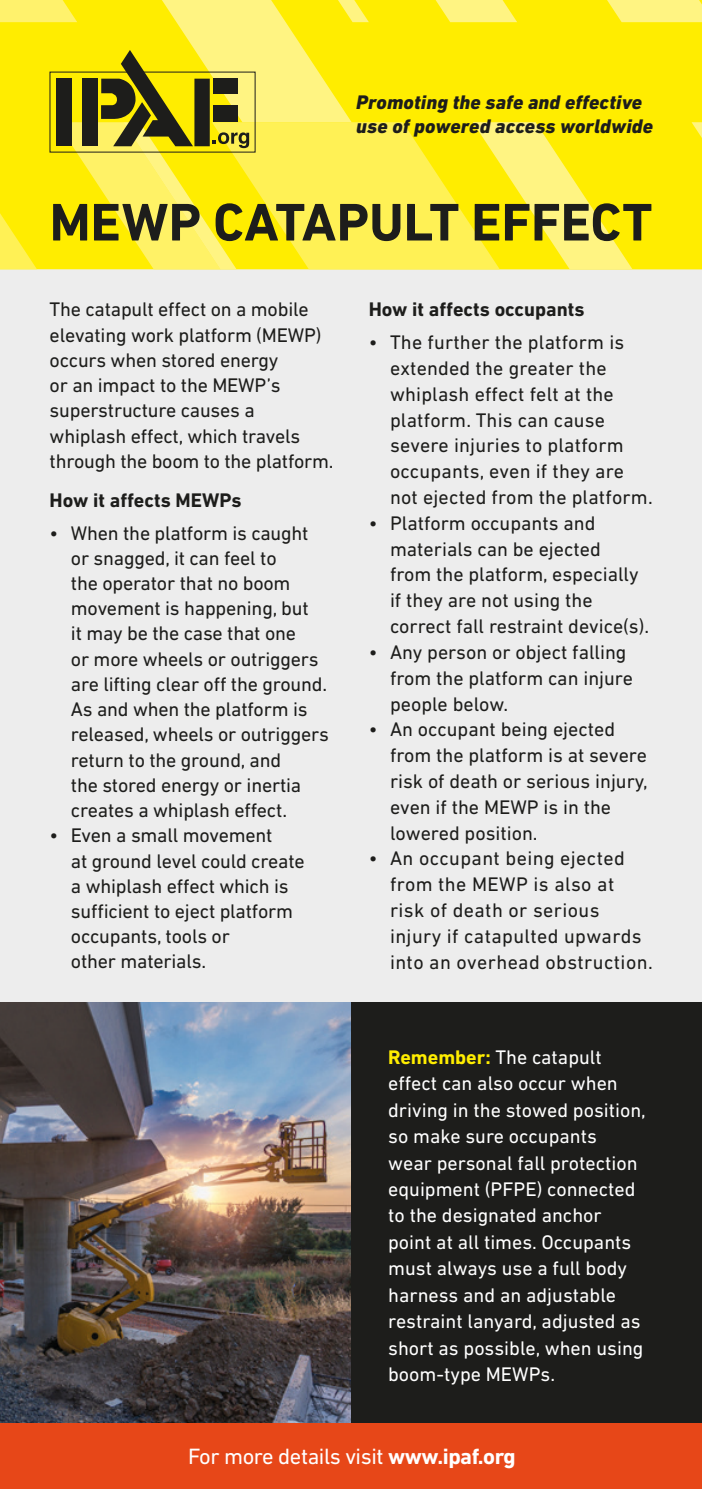
<style>
.page{position:relative;width:702px;height:1489px;background:#fff}
.page>*{position:absolute;margin:0;border:0;box-sizing:border-box;transform-origin:0 0}
.t1{font:700 53.75px "DIN Next LT Pro";letter-spacing:-.005em;color:#1d1d1b}
.t2{font:22.5px "DIN Next LT Pro";letter-spacing:-.02em;color:#fff}
.t3{font:20px/25.2px "DIN Next LT Pro";letter-spacing:-.01em;color:#1d1d1b}
.t4{font:20px/26.5px "DIN Next LT Pro";color:#fff}
.t5{font:20px/25.8px "DIN Next LT Pro";letter-spacing:.01em;color:#1d1d1b}
.t6{font:20px/25.8px "DIN Next LT Pro";letter-spacing:.02em;color:#1d1d1b}
.t7{font:italic 800 20px/24px "DIN Next LT Pro";letter-spacing:.01em;color:#1d1d1b}
.t8{font:700 20px "DIN Next LT Pro";color:#1d1d1b}
.s1{font-weight:700;color:#ffed00}
.s2{font-weight:700}
</style>
<div class="page">
<div style="left:0;top:260px;width:702px;height:817px;background:#ededed"></div>
<div style="left:337px;top:1002px;width:365px;height:421px;background:#1d1d1b"></div>
<div style="left:0;top:0;width:702px;height:269px;background:#ffed00"></div>
<svg style="left:369px;top:122px;width:66px;height:147px;background:#fff04e"></svg>
<svg style="left:435px;top:0;width:267px;height:269px"></svg>
<svg style="left:0;top:0;width:369px;height:269px"></svg>
<img style="left:0;top:1002px;width:351px;height:421px">
<div style="left:0;top:1423px;width:702px;height:65px;background:#e74718"></div>
<p class="t7" style="left:356px;top:90px;width:298px">Promoting the safe and effective use of powered access worldwide</p>
<h1 class="t1" style="left:50px;top:191px;width:604px">MEWP CATAPULT EFFECT</h1>
<p class="t3" style="left:50px;top:297px;width:285px">The catapult effect on a mobile elevating work platform (MEWP) occurs when stored energy<br>or an impact to the MEWP’s superstructure causes a whiplash effect, which travels through the boom to the platform.</p>
<p class="t8" style="left:50px;top:488px;width:193px">How it affects MEWPs</p>
<p class="t3" style="left:71px;top:520px;width:259px;text-indent:-21px">• When the platform is caught or snagged, it can feel to<br>the operator that no boom movement is happening, but<br>it may be the case that one<br>or more wheels or outriggers are lifting clear off the ground.<br>As and when the platform is released, wheels or outriggers return to the ground, and<br>the stored energy or inertia creates a whiplash effect.</p>
<p class="t3" style="left:71px;top:822px;width:235px;text-indent:-21px">• Even a small movement<br>at ground level could create a whiplash effect which is sufficient to eject platform occupants, tools or<br>other materials.</p>
<p class="t8" style="left:369px;top:298px;width:217px">How it affects occupants</p>
<p class="t5" style="left:390px;top:329px;width:264px;text-indent:-21px">• The further the platform is extended the greater the whiplash effect felt at the platform. This can cause severe injuries to platform occupants, even if they are not ejected from the platform.</p>
<p class="t3" style="left:390px;top:510px;width:261px;text-indent:-21px">• Platform occupants and materials can be ejected<br>from the platform, especially if they are not using the correct fall restraint device(s).</p>
<p class="t3" style="left:390px;top:639px;width:244px;text-indent:-21px">• Any person or object falling from the platform can injure people below.</p>
<p class="t3" style="left:390px;top:716px;width:259px;text-indent:-21px">• An occupant being ejected from the platform is at severe risk of death or serious injury, even if the MEWP is in the lowered position.</p>
<p class="t6" style="left:390px;top:845px;width:264px;text-indent:-21px">• An occupant being ejected from the MEWP is also at risk of death or serious injury if catapulted upwards into an overhead obstruction.</p>
<p class="t4" style="left:388px;top:1043px;width:259px"><span class="s1">Remember:</span> The catapult effect can also occur when driving in the stowed position, so make sure occupants<br>wear personal fall protection equipment (PFPE) connected to the designated anchor point at all times. Occupants must always use a full body harness and an adjustable restraint lanyard, adjusted as short as possible, when using boom-type MEWPs.</p>
<p class="t2" style="left:188px;top:1443px;width:329px">For more details visit <span class="s2">www.ipaf.org</span></p>
</div>
